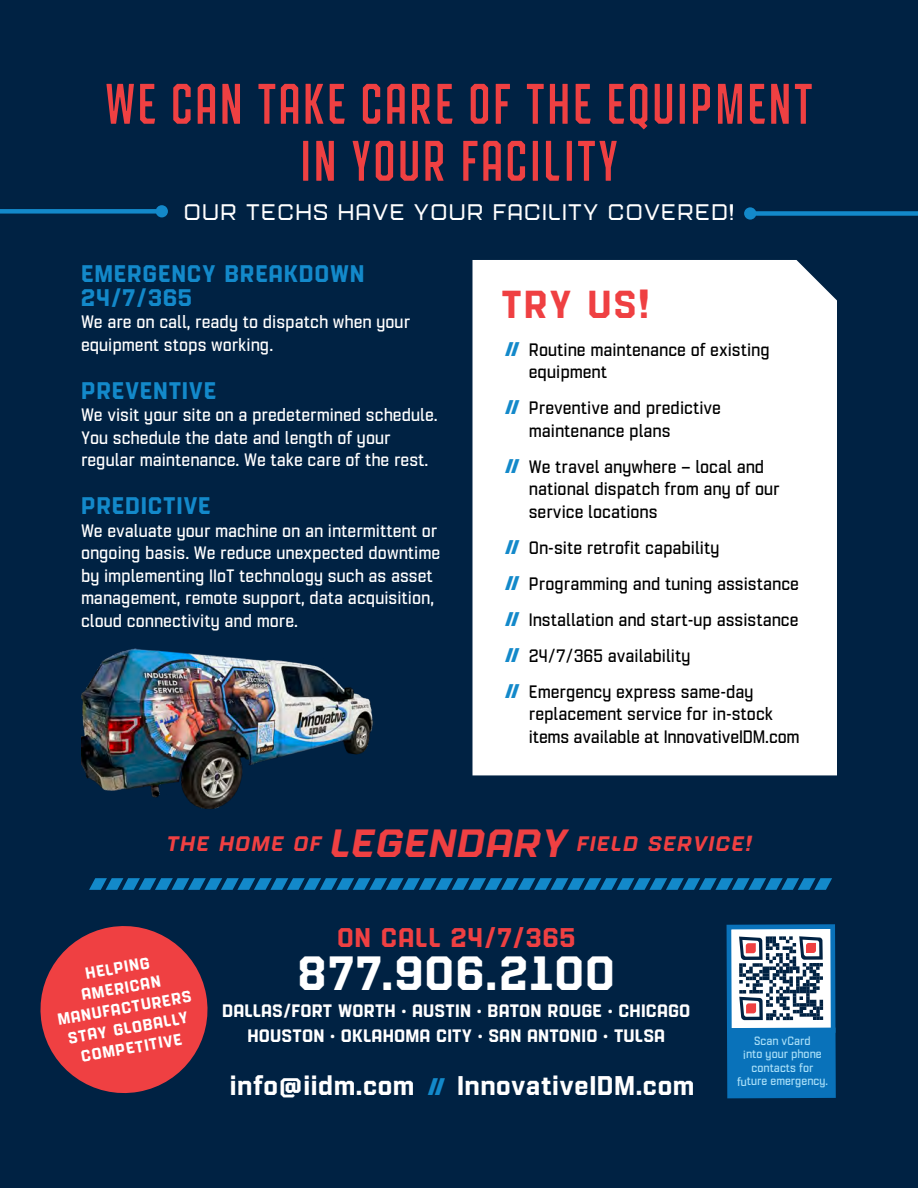
<style>
.page{position:relative;width:918px;height:1188px;background:#002243}
.page>*{position:absolute;margin:0;border:0;box-sizing:border-box;transform-origin:0 0}
.t1{font:500 57px/57px "Refinery 25";letter-spacing:.03em;color:#ef4042;text-align:center}
.t2{font:700 48px "Refinery 55";letter-spacing:.02em;color:#fff}
.t3{font:700 39px "Refinery 55";color:#ef4042}
.t4{font:700 27px "Refinery 55";letter-spacing:.02em;color:#fff}
.t5{font:700 27px "Refinery 55";letter-spacing:.025em;color:#ef4042}
.t6{font:700 24px/24px "Refinery 55";letter-spacing:.03em;color:#1389ca}
.t7{font:500 22.5px "Refinery 95";letter-spacing:.03em;color:#fff}
.t8{font:italic 700 21px "Refinery 75";letter-spacing:.06em;color:#ef4042}
.t9{font:500 18px/22.5px "Refinery 55";color:#fff}
.t10{font:500 18px/22.5px "Refinery 55";color:#000}
.t11{font:700 18px "Refinery 55";letter-spacing:.01em;color:#fff}
.t12{font:700 16.2px/20.2px "Refinery 55";color:#fff;text-align:center}
.t13{font:500 12px/13.5px "Refinery 55";letter-spacing:-.005em;color:#aae0f9;text-align:center}
.s1{font-size:39.3px}
</style>
<div class="page">
<div style="left:750px;top:211px;width:168px;height:5px;background:#1389ca"></div>
<div style="left:744px;top:207px;width:12px;height:13px;background:#1389ca;border-radius:50%"></div>
<div style="left:0;top:209px;width:162px;height:5px;background:#1389ca"></div>
<div style="left:156px;top:205px;width:12px;height:12px;background:#1389ca;border-radius:50%"></div>
<svg style="left:40px;top:926px;width:168px;height:168px"></svg>
<div style="left:472px;top:260px;width:365px;height:515px;background:#fff"></div>
<img style="left:81px;top:648px;width:292px;height:161px">
<svg style="left:726px;top:924px;width:110px;height:175px;background:#5a8fb7"></svg>
<svg style="left:505px;top:342px;width:14px;height:14px"></svg>
<svg style="left:505px;top:400px;width:14px;height:14px"></svg>
<svg style="left:505px;top:459px;width:14px;height:13px"></svg>
<svg style="left:505px;top:540px;width:14px;height:14px"></svg>
<svg style="left:505px;top:576px;width:14px;height:14px"></svg>
<svg style="left:505px;top:612px;width:14px;height:14px"></svg>
<svg style="left:505px;top:648px;width:14px;height:14px"></svg>
<svg style="left:505px;top:684px;width:14px;height:14px"></svg>
<p class="t1" style="left:105px;top:73px;width:710px">WE CAN TAKE CARE OF THE EQUIPMENT<br>IN YOUR FACILITY</p>
<p class="t7" style="left:184px;top:194px;width:552px">OUR TECHS HAVE YOUR FACILITY COVERED!</p>
<p class="t6" style="left:81px;top:260px;width:285px">EMERGENCY BREAKDOWN<br>24/7/365</p>
<p class="t9" style="left:81px;top:310px;width:331px">We are on call, ready to dispatch when your equipment stops working.</p>
<p class="t6" style="left:81px;top:377px;width:137px">PREVENTIVE</p>
<p class="t9" style="left:81px;top:403px;width:358px">We visit your site on a predetermined schedule.<br>You schedule the date and length of your regular maintenance. We take care of the rest.</p>
<p class="t6" style="left:81px;top:492px;width:131px">PREDICTIVE</p>
<p class="t9" style="left:81px;top:518px;width:361px">We evaluate your machine on an intermittent or ongoing basis. We reduce unexpected downtime by implementing IIoT technology such as asset management, remote support, data acquisition, cloud connectivity and more.</p>
<p class="t3" style="left:501px;top:272px;width:150px">TRY US!</p>
<p class="t10" style="left:529px;top:337px;width:243px">Routine maintenance of existing equipment</p>
<p class="t10" style="left:529px;top:396px;width:194px">Preventive and predictive maintenance plans</p>
<p class="t10" style="left:529px;top:454px;width:252px">We travel anywhere — local and national dispatch from any of our service locations</p>
<p class="t10" style="left:529px;top:535px;width:192px">On-site retrofit capability</p>
<p class="t10" style="left:529px;top:571px;width:272px">Programming and tuning assistance</p>
<p class="t10" style="left:529px;top:607px;width:271px">Installation and start-up assistance</p>
<p class="t10" style="left:529px;top:643px;width:163px">24/7/365 availability</p>
<p class="t10" style="left:529px;top:679px;width:272px">Emergency express same-day replacement service for in-stock items available at InnovativeIDM.com</p>
<p class="t8" style="left:166px;top:826px;width:587px">THE HOME OF <span class="s1">LEGENDARY</span> FIELD SERVICE!</p>
<p class="t12" style="left:49px;top:969px;width:137px;rotate:-10deg">HELPING<br>AMERICAN<br>MANUFACTURERS<br>STAY GLOBALLY<br>COMPETITIVE</p>
<p class="t5" style="left:337px;top:915px;width:240px">ON CALL 24/7/365</p>
<p class="t2" style="left:298px;top:934px;width:319px">877.906.2100</p>
<p class="t11" style="left:222px;top:996px;width:470px">DALLAS/FORT WORTH • AUSTIN • BATON ROUGE • CHICAGO</p>
<p class="t11" style="left:248px;top:1021px;width:419px">HOUSTON • OKLAHOMA CITY • SAN ANTONIO • TULSA</p>
<p class="t4" style="left:230px;top:1064px;width:186px">info@iidm.com</p>
<p class="t4" style="left:457px;top:1064px;width:239px">InnovativeIDM.com</p>
<p class="t13" style="left:737px;top:1033px;width:93px">Scan vCard<br>into your phone contacts for future emergency.</p>
</div>
